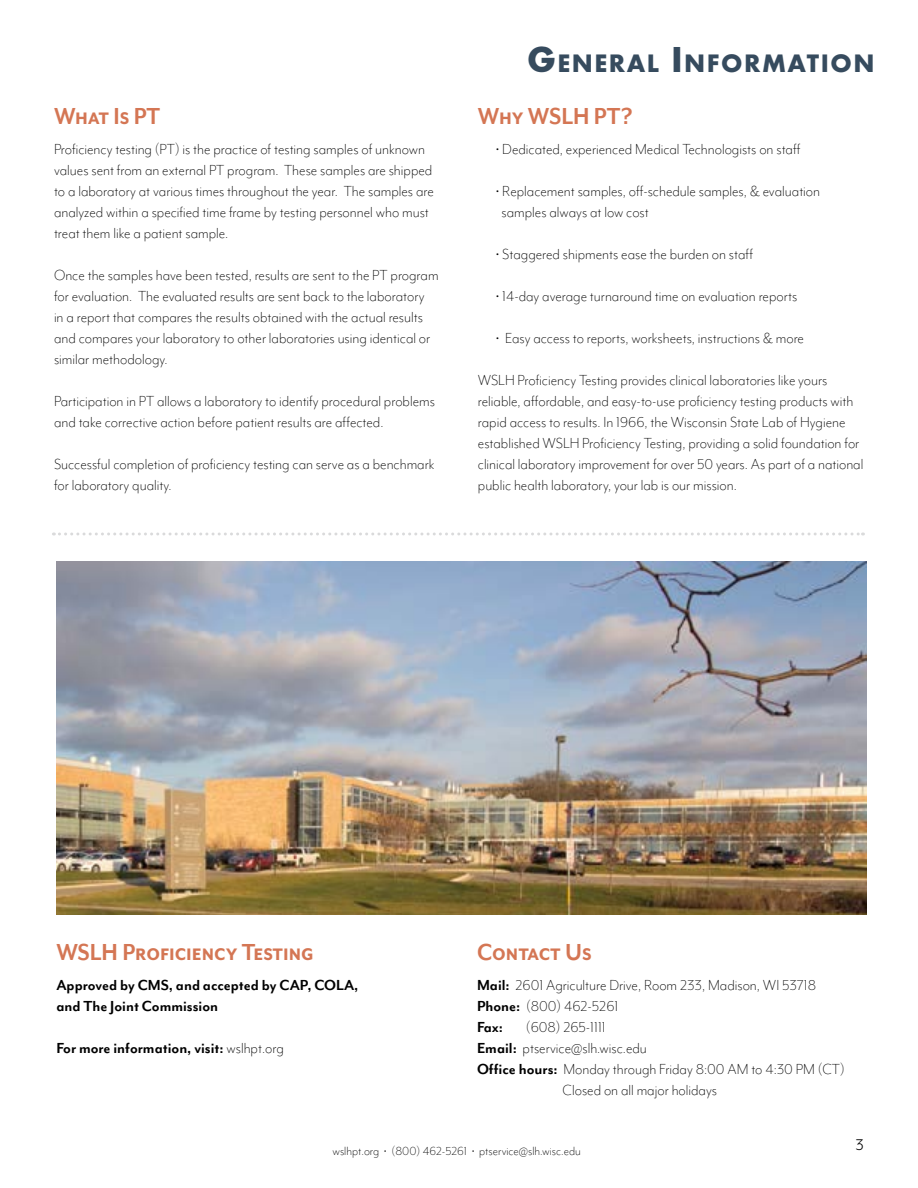
<style>
.page{position:relative;width:918px;height:1188px;background:#fff}
.page>*{position:absolute;margin:0;border:0;box-sizing:border-box;transform-origin:0 0}
.t1{font:700 26.25px "Mr Eaves Mod OT";color:#d47654;scale:.95 1}
.t2{font:700 26.25px "Futura PT";letter-spacing:.055em;color:#364b5e}
.t3{font:18px "Mr Eaves Mod OT";color:#000}
.t4{font:300 16.5px/21px "Mr Eaves Mod OT";color:#000}
.t5{font:700 16.5px/21px "Mr Eaves Mod OT";color:#000}
.t6{font:300 13.5px "Mr Eaves Mod OT";color:#000}
.s1{font-size:37.5px}
.s2{font-weight:300}
.s3{font-weight:700}
</style>
<div class="page">
<img style="left:56px;top:561px;width:810px;height:353px">
<svg style="left:53px;top:532px;width:810px;height:4px"></svg>
<h1 class="t1" style="left:54px;top:101px;width:113px">What Is PT</h1>
<p class="t4" style="left:54px;top:138px;width:381px">Proficiency testing (PT) is the practice of testing samples of unknown values sent from an external PT program. These samples are shipped to a laboratory at various times throughout the year. The samples are analyzed within a specified time frame by testing personnel who must treat them like a patient sample.</p>
<p class="t4" style="left:54px;top:264px;width:386px">Once the samples have been tested, results are sent to the PT program for evaluation. The evaluated results are sent back to the laboratory<br>in a report that compares the results obtained with the actual results and compares your laboratory to other laboratories using identical or similar methodology.</p>
<p class="t4" style="left:54px;top:390px;width:382px">Participation in PT allows a laboratory to identify procedural problems and take corrective action before patient results are affected.</p>
<p class="t4" style="left:54px;top:453px;width:382px">Successful completion of proficiency testing can serve as a benchmark for laboratory quality.</p>
<h1 class="t2" style="left:527px;top:46px;width:349px"><span class="s1">G</span>ENERAL <span class="s1">I</span>NFORMATION</h1>
<h1 class="t1" style="left:478px;top:101px;width:164px">Why WSLH PT?</h1>
<p class="t4" style="left:496px;top:138px;width:306px">• Dedicated, experienced Medical Technologists on staff</p>
<p class="t4" style="left:502px;top:180px;width:320px;text-indent:-6px">• Replacement samples, off-schedule samples, &amp; evaluation samples always at low cost</p>
<p class="t4" style="left:496px;top:243px;width:259px">• Staggered shipments ease the burden on staff</p>
<p class="t4" style="left:496px;top:285px;width:303px">• 14-day average turnaround time on evaluation reports</p>
<p class="t4" style="left:496px;top:327px;width:310px">• Easy access to reports, worksheets, instructions &amp; more</p>
<p class="t4" style="left:478px;top:369px;width:387px">WSLH Proficiency Testing provides clinical laboratories like yours reliable, affordable, and easy-to-use proficiency testing products with rapid access to results. In 1966, the Wisconsin State Lab of Hygiene established WSLH Proficiency Testing, providing a solid foundation for clinical laboratory improvement for over 50 years. As part of a national public health laboratory, your lab is our mission.</p>
<h1 class="t1" style="left:56px;top:937px;width:273px">WSLH Proficiency Testing</h1>
<p class="t5" style="left:56px;top:974px;width:304px">Approved by CMS, and accepted by CAP, COLA, and The Joint Commission</p>
<p class="t5" style="left:56px;top:1037px;width:229px">For more information, visit: <span class="s2">wslhpt.org</span></p>
<h1 class="t1" style="left:477px;top:937px;width:122px">Contact Us</h1>
<p class="t4" style="left:477px;top:974px;width:341px"><span class="s3">Mail:</span> 2601 Agriculture Drive, Room 233, Madison, WI 53718<br><span class="s3">Phone:</span> (800) 462-5261<br><span class="s3">Fax:</span></p>
<p class="t4" style="left:526px;top:1016px;width:81px">(608) 265-1111</p>
<p class="t4" style="left:477px;top:1037px;width:171px"><span class="s3">Email:</span> ptservice@slh.wisc.edu</p>
<p class="t4" style="left:477px;top:1058px;width:369px"><span class="s3">Office hours:</span> Monday through Friday 8:00 AM to 4:30 PM (CT)</p>
<p class="t4" style="left:563px;top:1079px;width:156px">Closed on all major holidays</p>
<p class="t6" style="left:332px;top:1143px;width:250px">wslhpt.org • (800) 462-5261 • ptservice@slh.wisc.edu</p>
<p class="t3" style="left:856px;top:1135px;width:10px">3</p>
</div>
